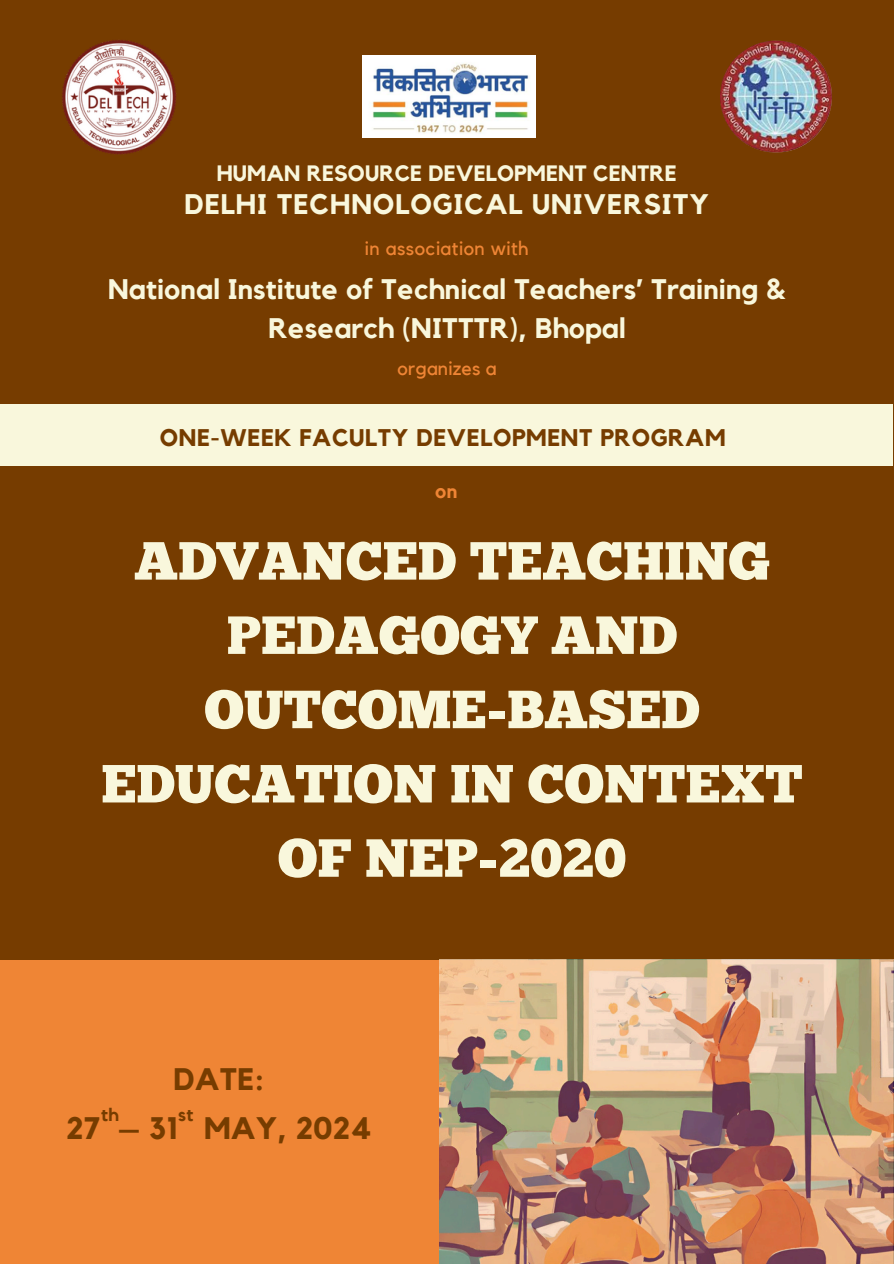
<style>
.page{position:relative;width:894px;height:1264px;background:#fff}
.page>*{position:absolute;margin:0;border:0;box-sizing:border-box;transform-origin:0 0}
.t1{font:53.55px/74.2px "Chunk Five";color:#f9f7dc;text-align:center}
.t2{font:700 31.05px/49.5px "Kollektif";letter-spacing:.005em;color:#763c00;text-align:center}
.t3{font:700 28.2px/39.3px "Kollektif";letter-spacing:.005em;color:#f9f7dc;text-align:center}
.t4{font:700 28.2px "Kollektif";letter-spacing:.035em;color:#f9f7dc}
.t5{font:700 24px "Kollektif";letter-spacing:.025em;color:#763c00}
.t6{font:700 22.2px "Kollektif";letter-spacing:.005em;color:#f9f7dc}
.t7{font:19.5px "Kollektif";letter-spacing:.025em;color:#ef8535}
.t8{font:19.5px "Kollektif";letter-spacing:.005em;color:#ef8535}
.t9{font:700 19.5px "Kollektif";color:#ef8535}
.t10{font:700 18px "Kollektif";color:#763c00}
</style>
<div class="page">
<div style="left:0;top:0;width:893px;height:1263px;background:#763c00"></div>
<div style="left:0;top:959px;width:892px;height:304px;background:#ef8535"></div>
<img style="left:439px;top:959px;width:454px;height:304px">
<div style="left:0;top:404px;width:892px;height:62px;background:#f9f7dc"></div>
<img style="left:362px;top:55px;width:173px;height:82px">
<img style="left:62px;top:40px;width:114px;height:114px">
<img style="left:719px;top:41px;width:112px;height:111px;border-radius:50%">
<h4 class="t6" style="left:217px;top:163px;width:461px">HUMAN RESOURCE DEVELOPMENT CENTRE</h4>
<h5 class="t4" style="left:184px;top:191px;width:526px">DELHI TECHNOLOGICAL UNIVERSITY</h5>
<h1 class="t7" style="left:364px;top:239px;width:165px">in association with</h1>
<h1 class="t3" style="left:108px;top:270px;width:679px">National Institute of Technical Teachers’ Training &amp;<br>Research (NITTTR), Bhopal</h1>
<h1 class="t8" style="left:397px;top:359px;width:100px">organizes a</h1>
<h2 class="t5" style="left:160px;top:426px;width:567px">ONE-WEEK FACULTY DEVELOPMENT PROGRAM</h2>
<h2 class="t9" style="left:435px;top:482px;width:24px">on</h2>
<h2 class="t1" style="left:101px;top:529px;width:702px">ADVANCED TEACHING<br>PEDAGOGY AND<br>OUTCOME-BASED<br>EDUCATION IN CONTEXT<br>OF NEP-2020</h2>
<h3 class="t2" style="left:66px;top:1055px;width:307px">DATE:<br>27 – 31 MAY, 2024</h3>
<p class="t10" style="left:101px;top:1106px;width:19px">th</p>
<p class="t10" style="left:178px;top:1106px;width:17px">st</p>
</div>
